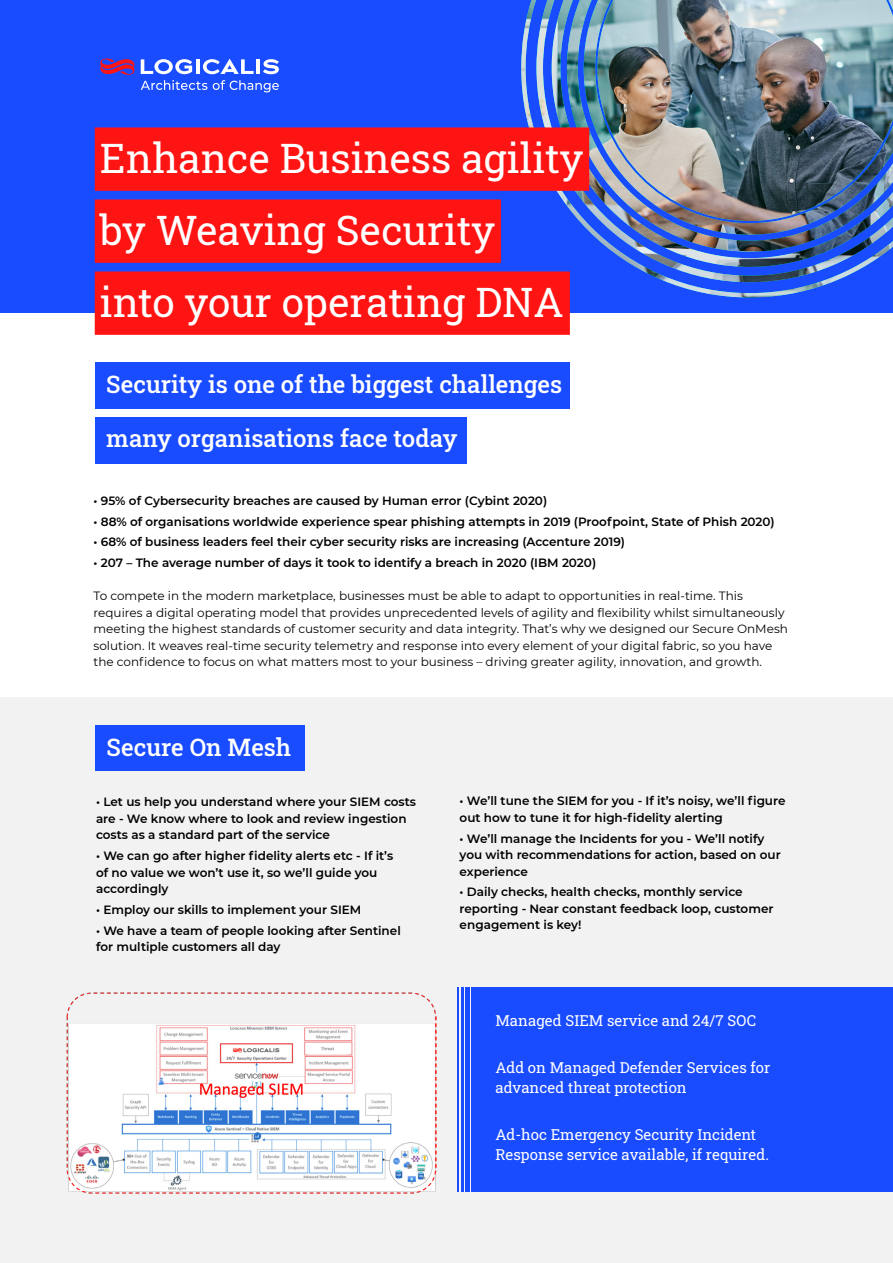
<style>
.page{position:relative;width:893px;height:1263px;background:#fff}
.page>*{position:absolute;margin:0;border:0;box-sizing:border-box;transform-origin:0 0}
.Logicalis_Red_Head{font:40.5px "Roboto Slab";color:#fff}
.Red_Clear_Quote{font:24px "Roboto Slab";color:#fff}
.t1{font:15px/19.5px "Roboto Slab";color:#fff}
.t2{font:600 12px/16.5px "Montserrat";color:#000}
.t3{font:12px/16.5px "Montserrat";color:#000}
</style>
<div class="page">
<div style="left:0;top:0;width:893px;height:313px;background:#194bff"></div>
<hr style="left:196px;top:59px;width:4px;height:15px;background:#fff">
<hr style="left:256px;top:59px;width:4px;height:15px;background:#fff">
<svg style="left:141px;top:59px;width:51px;height:15px"></svg>
<svg style="left:203px;top:59px;width:51px;height:15px"></svg>
<svg style="left:263px;top:59px;width:16px;height:15px"></svg>
<svg style="left:100px;top:59px;width:34px;height:16px"></svg>
<svg style="left:141px;top:80px;width:138px;height:12px"></svg>
<div style="left:95px;top:362px;width:475px;height:46px;background:#194bff"></div>
<div style="left:95px;top:417px;width:371px;height:46px;background:#194bff"></div>
<img style="left:521px;top:0;width:372px;height:297px">
<div style="left:95px;top:127px;width:494px;height:64px;background:#ff1414"></div>
<div style="left:95px;top:199px;width:406px;height:64px;background:#ff1414"></div>
<div style="left:95px;top:271px;width:475px;height:64px;background:#ff1414"></div>
<div style="left:0;top:697px;width:893px;height:566px;background:#f2f2f2"></div>
<img style="left:67px;top:993px;width:370px;height:201px">
<div style="left:95px;top:725px;width:210px;height:46px;background:#194bff"></div>
<hr style="left:465px;top:988px;width:4px;height:204px;background:#194bff">
<hr style="left:461px;top:988px;width:3px;height:204px;background:#194bff">
<hr style="left:457px;top:988px;width:2px;height:204px;background:#194bff">
<div style="left:471px;top:988px;width:422px;height:204px;background:#194bff"></div>
<p class="Logicalis_Red_Head" style="left:100px;top:130px;width:485px">Enhance Business agility</p>
<p class="Logicalis_Red_Head" style="left:100px;top:202px;width:397px">by Weaving Security</p>
<p class="Logicalis_Red_Head" style="left:100px;top:274px;width:466px">into your operating DNA</p>
<p class="Red_Clear_Quote" style="left:106px;top:367px;width:457px">Security is one of the biggest challenges</p>
<p class="Red_Clear_Quote" style="left:106px;top:422px;width:353px">many organisations face today</p>
<p class="t2" style="left:94px;top:492px;width:455px">• 95% of Cybersecurity breaches are caused by Human error (Cybint 2020)</p>
<p class="t2" style="left:94px;top:513px;width:683px">• 88% of organisations worldwide experience spear phishing attempts in 2019 (Proofpoint, State of Phish 2020)</p>
<p class="t2" style="left:94px;top:533px;width:533px">• 68% of business leaders feel their cyber security risks are increasing (Accenture 2019)</p>
<p class="t2" style="left:94px;top:554px;width:504px">• 207 – The average number of days it took to identify a breach in 2020 (IBM 2020)</p>
<p class="t3" style="left:94px;top:587px;width:696px">To compete in the modern marketplace, businesses must be able to adapt to opportunities in real-time. This requires a digital operating model that provides unprecedented levels of agility and flexibility whilst simultaneously meeting the highest standards of customer security and data integrity. That’s why we designed our Secure OnMesh solution. It weaves real-time security telemetry and response into every element of your digital fabric, so you have the confidence to focus on what matters most to your business – driving greater agility, innovation, and growth.</p>
<p class="Red_Clear_Quote" style="left:107px;top:731px;width:186px">Secure On Mesh</p>
<p class="t2" style="left:96px;top:793px;width:322px">• Let us help you understand where your SIEM costs are - We know where to look and review ingestion costs as a standard part of the service</p>
<p class="t2" style="left:96px;top:847px;width:299px">• We can go after higher fidelity alerts etc - If it’s of no value we won’t use it, so we’ll guide you accordingly</p>
<p class="t2" style="left:96px;top:901px;width:267px">• Employ our skills to implement your SIEM</p>
<p class="t2" style="left:96px;top:922px;width:306px">• We have a team of people looking after Sentinel for multiple customers all day</p>
<p class="t2" style="left:460px;top:792px;width:327px">• We’ll tune the SIEM for you - If it’s noisy, we’ll figure out how to tune it for high-fidelity alerting</p>
<p class="t2" style="left:460px;top:830px;width:323px">• We’ll manage the Incidents for you - We’ll notify you with recommendations for action, based on our experience</p>
<p class="t2" style="left:460px;top:883px;width:315px">• Daily checks, health checks, monthly service reporting - Near constant feedback loop, customer engagement is key!</p>
<p class="t1" style="left:495px;top:1010px;width:262px">Managed SIEM service and 24/7 SOC</p>
<p class="t1" style="left:495px;top:1058px;width:276px">Add on Managed Defender Services for advanced threat protection</p>
<p class="t1" style="left:495px;top:1125px;width:275px">Ad-hoc Emergency Security Incident<br>Response service available, if required.</p>
</div>
